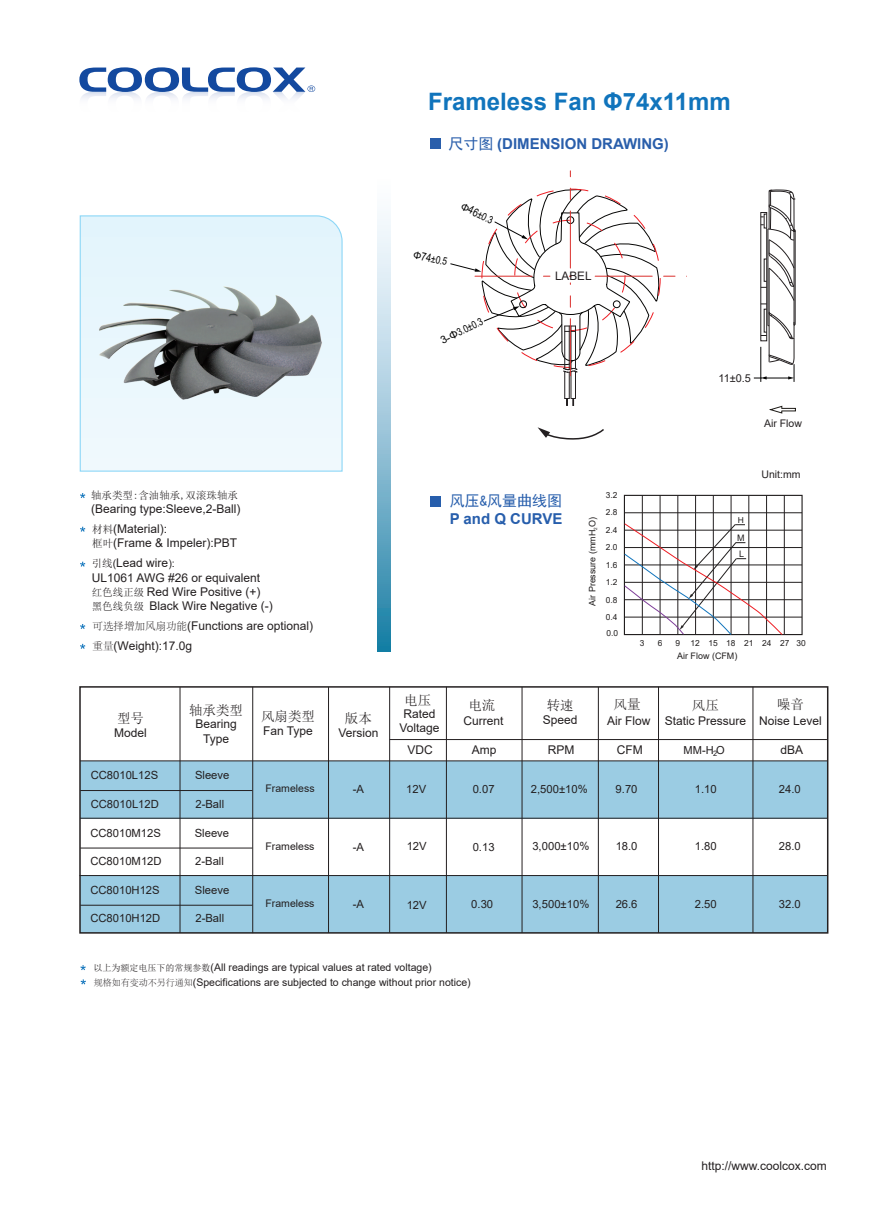
<style>
.page{position:relative;width:893px;height:1208px;background:#fff}
.page>*{position:absolute;margin:0;border:0;box-sizing:border-box;transform-origin:0 0}
.t1{font:700 24px "Arial";color:#1074bc}
.t2{font:700 15px "Arial";color:#295eab}
.t3{font:700 15px "Arial";color:#275eac}
.t4{font:15px "Sim Hei";color:#275eac}
.t5{font:13.5px "N Sim Sun";color:#231f20}
.t6{font:12px/14.4px "Arial";color:#231f20;text-align:center}
.t7{font:11.7px "Arial";color:#231f20}
.t8{font:11.25px "Arial";color:#231f20}
.t9{font:11.1px "Arial";color:#231f20}
.t10{font:10.95px "Arial";color:#231f20}
.t11{font:10.5px/14.2px "Arial";color:#231f20}
.t12{font:10.5px "N Sim Sun";color:#231f20}
.t13{font:10.5px "Arial";color:#030303;scale:.8 1}
.t14{font:10.5px "Arial";color:#030303}
.t15{font:9px "Arial";color:#211e1e}
.t16{font:8.4px/17.4px "Arial";color:#211e1e;text-align:justify}
.t17{font:8.1px "Arial";color:#211e1e}
.t18{font:7.5px "Arial";color:#231f20}
.t19{font:4.5px "Arial";color:#211e1e}
.s1{font-family:"Sim Hei";font-weight:400}
.s2{font-size:9.75px}
.s3{font-size:11.4px}
.s4{font-family:"N Sim Sun";font-size:10.5px}
.s5{font-size:10.5px}
.s6{font-family:"Adobe Song Std";font-weight:300;font-size:10.5px}
.s7{font-family:"N Sim Sun";font-size:9px}
.s8{font-family:"Adobe Song Std";font-weight:300;font-size:9px}
</style>
<div class="page">
<svg style="left:79px;top:67px;width:236px;height:32px"></svg>
<svg style="left:79px;top:215px;width:264px;height:257px"></svg>
<div style="left:80px;top:761px;width:748px;height:57px;background:#9bcce3"></div>
<div style="left:80px;top:875px;width:747px;height:58px;background:#9bcce3"></div>
<div style="left:79px;top:686px;width:749px;height:247px;border:2px solid #231f20"></div>
<hr style="left:80px;top:818px;width:747px;height:1px;background:#231f20">
<hr style="left:79px;top:875px;width:748px;height:1px;background:#231f20">
<hr style="left:80px;top:760px;width:747px;height:1px;background:#231f20">
<hr style="left:753px;top:687px;width:1px;height:246px;background:#231f20">
<hr style="left:658px;top:687px;width:1px;height:246px;background:#231f20">
<hr style="left:598px;top:687px;width:1px;height:246px;background:#231f20">
<hr style="left:522px;top:687px;width:1px;height:246px;background:#231f20">
<hr style="left:446px;top:687px;width:1px;height:246px;background:#231f20">
<hr style="left:389px;top:687px;width:1px;height:245px;background:#231f20">
<hr style="left:328px;top:687px;width:1px;height:246px;background:#231f20">
<hr style="left:252px;top:687px;width:1px;height:246px;background:#231f20">
<hr style="left:180px;top:687px;width:1px;height:246px;background:#231f20">
<hr style="left:390px;top:739px;width:437px;height:1px;background:#231f20">
<div style="left:430px;top:138px;width:10px;height:10px;background:#295eab"></div>
<div style="left:431px;top:496px;width:10px;height:10px;background:#275eac"></div>
<svg style="left:377px;top:215px;width:13px;height:437px;background:#92c1d6"></svg>
<hr style="left:624px;top:617px;width:178px;height:1px;background:#211e1e">
<hr style="left:624px;top:599px;width:178px;height:1px;background:#211e1e">
<hr style="left:624px;top:582px;width:178px;height:1px;background:#211e1e">
<hr style="left:624px;top:564px;width:178px;height:1px;background:#211e1e">
<hr style="left:624px;top:547px;width:178px;height:1px;background:#211e1e">
<hr style="left:624px;top:530px;width:178px;height:1px;background:#211e1e">
<hr style="left:624px;top:512px;width:178px;height:1px;background:#211e1e">
<svg style="left:80px;top:493px;width:5px;height:5px"></svg>
<svg style="left:80px;top:527px;width:5px;height:5px"></svg>
<svg style="left:80px;top:562px;width:5px;height:5px"></svg>
<svg style="left:80px;top:624px;width:5px;height:5px"></svg>
<svg style="left:80px;top:644px;width:5px;height:5px"></svg>
<svg style="left:80px;top:965px;width:6px;height:5px"></svg>
<svg style="left:81px;top:979px;width:5px;height:5px"></svg>
<hr style="left:80px;top:790px;width:172px;height:1px;background:#231f20">
<hr style="left:80px;top:847px;width:172px;height:1px;background:#231f20">
<hr style="left:80px;top:905px;width:172px;height:1px;background:#231f20">
<svg style="left:450px;top:171px;width:346px;height:464px"></svg>
<img style="left:95px;top:284px;width:232px;height:118px">
<h1 class="t1" style="left:428px;top:85px;width:304px">Frameless Fan Φ74x11mm</h1>
<p class="t2" style="left:448px;top:133px;width:222px"><span class="s1">尺寸图</span> (DIMENSION DRAWING)</p>
<p class="t13" style="left:465px;top:199px;width:45px;rotate:26deg"><span class="s2">Φ</span><span class="s3">46</span>±0.3</p>
<p class="t13" style="left:415px;top:247px;width:45px;rotate:13deg"><span class="s2">Φ</span><span class="s3">74</span>±0.5</p>
<p class="t7" style="left:555px;top:267px;width:38px">LABEL</p>
<p class="t14" style="left:438px;top:334px;width:48px;rotate:-26deg">3-Φ3.0±0.3</p>
<p class="t10" style="left:719px;top:370px;width:34px">11±0.5</p>
<p class="t11" style="left:764px;top:416px;width:39px">Air Flow</p>
<p class="t11" style="left:761px;top:467px;width:41px">Unit:mm</p>
<p class="t12" style="left:91px;top:490px;width:148px">轴承类型:含油轴承,双滚珠轴承</p>
<p class="t6" style="left:91px;top:502px;width:151px">(Bearing type:Sleeve,2-Ball)</p>
<p class="t6" style="left:92px;top:521px;width:147px;text-align:left"><span class="s4">材料</span>(Material):<br><span class="s4">框叶</span>(Frame &amp; Impeler):PBT</p>
<p class="t6" style="left:92px;top:556px;width:183px;text-align:left"><span class="s4">引线</span><span class="s5">(</span>Lead wire<span class="s5">):<br></span>UL1061 AWG #26 or equivalent<span class="s4">红色线正级</span> Red Wire Positive (+)<span class="s4">黑色线负级</span> Black Wire Negative (-)</p>
<p class="t6" style="left:93px;top:638px;width:101px"><span class="s6">重量</span>(Weight):17.0g</p>
<p class="t6" style="left:93px;top:619px;width:222px"><span class="s6">可选择增加风扇功能</span>(Functions are optional)</p>
<p class="t4" style="left:450px;top:493px;width:114px">风压&amp;风量曲线图</p>
<p class="t3" style="left:450px;top:508px;width:114px">P and Q CURVE</p>
<p class="t15" style="left:586px;top:606px;width:90px;rotate:-90deg">Air Pressure (mmH O)</p>
<p class="t19" style="left:593px;top:530px;width:4px;rotate:-90deg">2</p>
<p class="t16" style="left:606px;top:486px;width:13px">3.2</p>
<p class="t16" style="left:606px;top:521px;width:13px">2.4<br>2.0<br>1.6<br>1.2</p>
<p class="t16" style="left:606px;top:503px;width:13px">2.8</p>
<p class="t16" style="left:606px;top:591px;width:13px">0.8</p>
<p class="t16" style="left:606px;top:608px;width:13px">0.4</p>
<p class="t16" style="left:606px;top:624px;width:13px">0.0</p>
<p class="t17" style="left:738px;top:514px;width:8px">H</p>
<p class="t15" style="left:737px;top:532px;width:9px">M</p>
<p class="t15" style="left:739px;top:547px;width:6px">L</p>
<p class="t16" style="left:640px;top:634px;width:6px">3</p>
<p class="t16" style="left:658px;top:634px;width:6px">6</p>
<p class="t16" style="left:676px;top:634px;width:132px">9 12 15 18 21 24 27 30</p>
<p class="t15" style="left:677px;top:650px;width:62px">Air Flow (CFM)</p>
<p class="t5" style="left:117px;top:711px;width:28px">型号</p>
<p class="t6" style="left:114px;top:725px;width:34px">Model</p>
<p class="t5" style="left:189px;top:703px;width:55px">轴承类型</p>
<p class="t6" style="left:196px;top:716px;width:43px">Bearing<br>Type</p>
<p class="t5" style="left:261px;top:709px;width:55px">风扇类型</p>
<p class="t6" style="left:263px;top:723px;width:51px">Fan Type</p>
<p class="t5" style="left:345px;top:711px;width:28px">版本</p>
<p class="t6" style="left:339px;top:725px;width:42px">Version</p>
<p class="t5" style="left:404px;top:693px;width:28px">电压</p>
<p class="t6" style="left:399px;top:706px;width:42px">Rated<br>Voltage</p>
<p class="t5" style="left:468px;top:698px;width:28px">电流</p>
<p class="t6" style="left:464px;top:713px;width:42px">Current</p>
<p class="t5" style="left:547px;top:698px;width:28px">转速</p>
<p class="t6" style="left:543px;top:712px;width:36px">Speed</p>
<p class="t5" style="left:614px;top:697px;width:28px">风量</p>
<p class="t6" style="left:607px;top:713px;width:45px">Air Flow</p>
<p class="t5" style="left:692px;top:698px;width:28px">风压</p>
<p class="t5" style="left:777px;top:697px;width:28px">噪音</p>
<p class="t6" style="left:759px;top:713px;width:64px">Noise Level</p>
<p class="t6" style="left:665px;top:713px;width:83px">Static Pressure</p>
<p class="t6" style="left:472px;top:742px;width:26px">Amp</p>
<p class="t6" style="left:548px;top:742px;width:28px">RPM</p>
<p class="t6" style="left:617px;top:742px;width:27px">CFM</p>
<p class="t6" style="left:781px;top:742px;width:24px">dBA</p>
<p class="t6" style="left:408px;top:742px;width:27px">VDC</p>
<p class="t18" style="left:713px;top:748px;width:6px">2</p>
<p class="t9" style="left:684px;top:742px;width:43px">MM-H O</p>
<p class="t8" style="left:91px;top:767px;width:69px">CC8010L12S</p>
<p class="t8" style="left:195px;top:767px;width:36px">Sleeve</p>
<p class="t8" style="left:91px;top:796px;width:70px">CC8010L12D</p>
<p class="t8" style="left:195px;top:796px;width:30px">2-Ball</p>
<p class="t8" style="left:90px;top:825px;width:72px">CC8010M12S</p>
<p class="t8" style="left:195px;top:825px;width:36px">Sleeve</p>
<p class="t8" style="left:90px;top:853px;width:73px">CC8010M12D</p>
<p class="t8" style="left:195px;top:853px;width:30px">2-Ball</p>
<p class="t8" style="left:90px;top:882px;width:71px">CC8010H12S</p>
<p class="t8" style="left:195px;top:882px;width:36px">Sleeve</p>
<p class="t8" style="left:90px;top:910px;width:71px">CC8010H12D</p>
<p class="t8" style="left:195px;top:910px;width:30px">2-Ball</p>
<p class="t11" style="left:266px;top:781px;width:51px">Frameless</p>
<p class="t11" style="left:266px;top:839px;width:51px">Frameless</p>
<p class="t11" style="left:266px;top:896px;width:51px">Frameless</p>
<p class="t8" style="left:353px;top:781px;width:13px">-A</p>
<p class="t8" style="left:353px;top:839px;width:13px">-A</p>
<p class="t8" style="left:353px;top:896px;width:13px">-A</p>
<p class="t8" style="left:406px;top:781px;width:22px">12V</p>
<p class="t8" style="left:407px;top:838px;width:22px">12V</p>
<p class="t8" style="left:473px;top:781px;width:23px">0.07</p>
<p class="t8" style="left:531px;top:781px;width:58px">2,500±10%</p>
<p class="t8" style="left:616px;top:781px;width:23px">9.70</p>
<p class="t8" style="left:695px;top:781px;width:23px">1.10</p>
<p class="t8" style="left:779px;top:781px;width:23px">24.0</p>
<p class="t8" style="left:473px;top:839px;width:23px">0.13</p>
<p class="t8" style="left:532px;top:838px;width:58px">3,000±10%</p>
<p class="t8" style="left:616px;top:838px;width:23px">18.0</p>
<p class="t8" style="left:695px;top:838px;width:23px">1.80</p>
<p class="t8" style="left:779px;top:838px;width:23px">28.0</p>
<p class="t8" style="left:407px;top:897px;width:22px">12V</p>
<p class="t8" style="left:471px;top:896px;width:23px">0.30</p>
<p class="t8" style="left:532px;top:896px;width:58px">3,500±10%</p>
<p class="t8" style="left:616px;top:896px;width:23px">26.6</p>
<p class="t8" style="left:695px;top:896px;width:23px">2.50</p>
<p class="t8" style="left:779px;top:896px;width:23px">32.0</p>
<p class="t11" style="left:93px;top:960px;width:379px"><span class="s7">以上为额定电压下的常规参数</span>(All readings are typical values at rated voltage)<br><span class="s8">规格如有变动不另行通知</span>(Specifications are subjected to change without prior notice)</p>
<p class="t6" style="left:701px;top:1159px;width:127px">http://www.coolcox.com</p>
</div>
